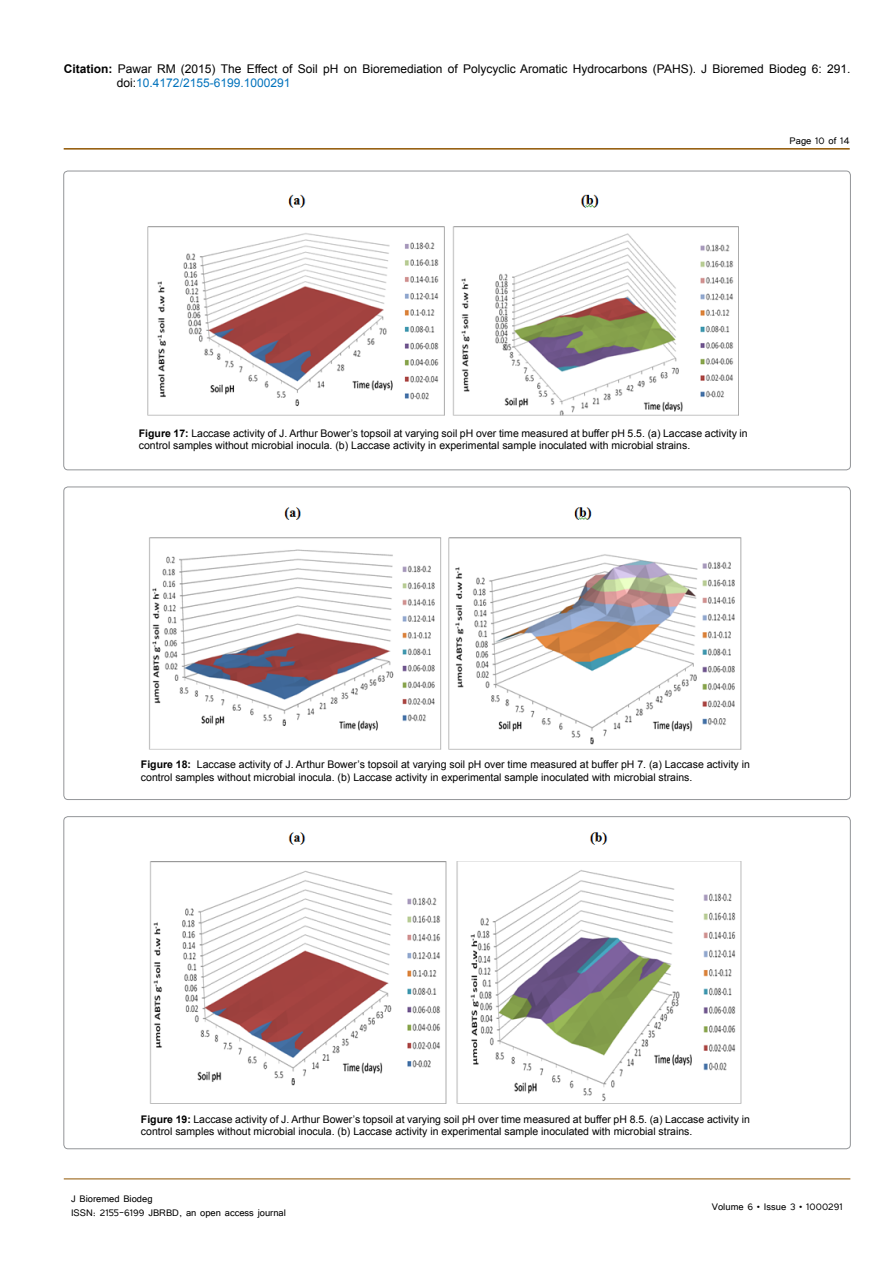
<style>
.page{position:relative;width:893px;height:1263px;background:#fff}
.page>*{position:absolute;margin:0;border:0;box-sizing:border-box;transform-origin:0 0}
.t1{font:12px/14.4px "Arial";color:#000}
.t2{font:12px/14.4px "Tunga";color:#000}
.t3{font:10.5px/12.6px "Arial";color:#000}
.s1{font-weight:700}
.s2{color:#0072bc}
</style>
<div class="page">
<hr style="left:64px;top:148px;width:786px;height:2px;background:#905501">
<hr style="left:64px;top:1179px;width:786px;height:1px;background:#905501">
<img style="left:147px;top:194px;width:592px;height:222px">
<img style="left:149px;top:507px;width:593px;height:243px">
<img style="left:149px;top:832px;width:593px;height:272px">
<p class="t1" style="left:117px;top:61px;width:735px;text-indent:-53px"><span class="s1">Citation:</span> Pawar RM (2015) The Effect of Soil pH on Bioremediation of Polycyclic Aromatic Hydrocarbons (PAHS). J Bioremed Biodeg 6: 291. doi:<span class="s2">10.4172/2155-6199.1000291</span></p>
<p class="t2" style="left:790px;top:133px;width:62px">Page 10 of 14</p>
<p class="t3" style="left:139px;top:427px;width:610px"><span class="s1">Figure 17:</span> Laccase activity of J. Arthur Bower’s topsoil at varying soil pH over time measured at buffer pH 5.5. (a) Laccase activity in control samples without microbial inocula. (b) Laccase activity in experimental sample inoculated with microbial strains.</p>
<p class="t3" style="left:141px;top:758px;width:610px"><span class="s1">Figure 18:</span> Laccase activity of J. Arthur Bower’s topsoil at varying soil pH over time measured at buffer pH 7. (a) Laccase activity in control samples without microbial inocula. (b) Laccase activity in experimental sample inoculated with microbial strains.</p>
<p class="t3" style="left:141px;top:1113px;width:610px"><span class="s1">Figure 19:</span> Laccase activity of J. Arthur Bower’s topsoil at varying soil pH over time measured at buffer pH 8.5. (a) Laccase activity in control samples without microbial inocula. (b) Laccase activity in experimental sample inoculated with microbial strains.</p>
<p class="t2" style="left:71px;top:1190px;width:216px">J Bioremed Biodeg<br>ISSN: 2155-6199 JBRBD, an open access journal</p>
<p class="t2" style="left:712px;top:1199px;width:132px">Volume 6 • Issue 3 • 1000291</p>
</div>
